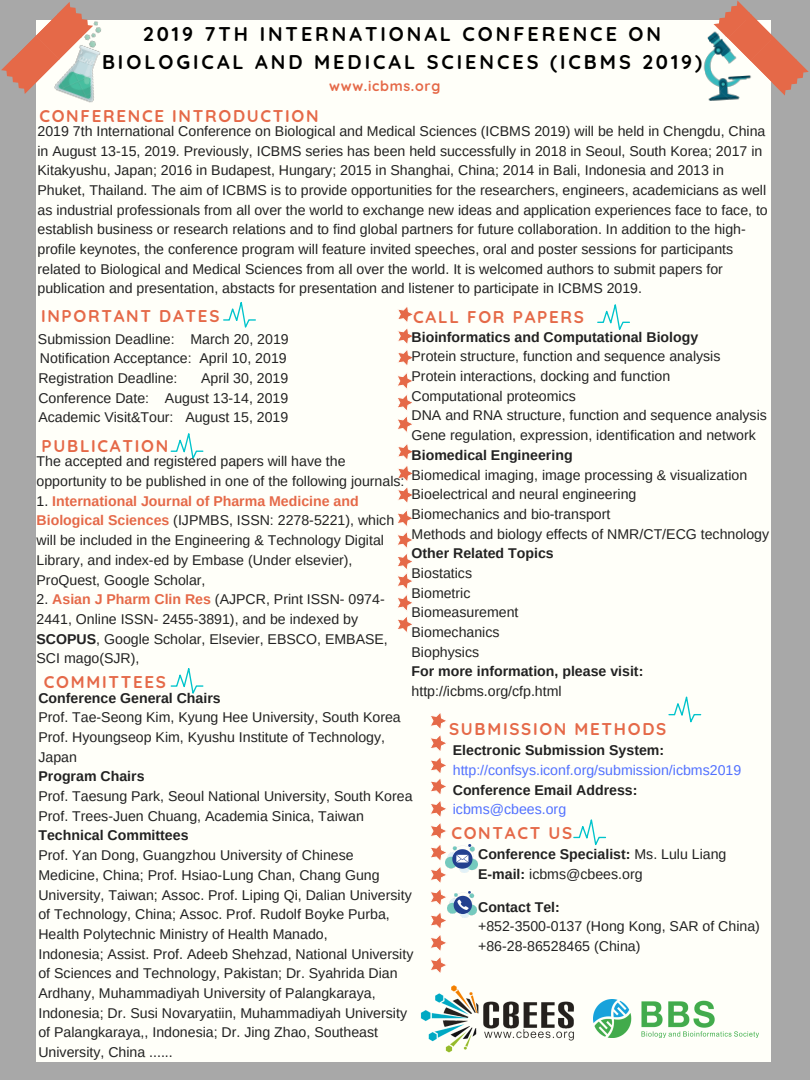
<style>
.page{position:relative;width:810px;height:1080px;background:#a8a8a8}
.page>*{position:absolute;margin:0;border:0;box-sizing:border-box;transform-origin:0 0}
.t1{font:700 19.81px/27.6px "Quicksand";letter-spacing:.15em;color:#000;text-align:center}
.t2{font:700 17px "Quicksand";letter-spacing:.1em;color:#e56948}
.t3{font:14.12px/19.7px "Arimo";color:#222}
.t4{font:700 14.12px/19.7px "Arimo";color:#222}
.t5{font:14.12px "Arimo";color:#5271ff}
.t6{font:700 14.12px "Quicksand";letter-spacing:.05em;color:#e56948}
.s1{font-weight:700;color:#e56948}
.s2{font-weight:700}
.s3{font-weight:400}
</style>
<div class="page">
<div style="left:37px;top:21px;width:734px;height:1041px;background:#fffff9"></div>
<svg style="left:714px;top:0;width:95px;height:96px"></svg>
<svg style="left:1px;top:59px;width:11px;height:18px"></svg>
<svg style="left:431px;top:713px;width:15px;height:260px"></svg>
<svg style="left:398px;top:307px;width:15px;height:125px"></svg>
<svg style="left:398px;top:444px;width:15px;height:189px"></svg>
<img style="left:12px;top:2px;width:149px;height:133px">
<img style="left:703px;top:21px;width:70px;height:80px">
<svg style="left:223px;top:302px;width:33px;height:26px"></svg>
<svg style="left:597px;top:304px;width:33px;height:26px"></svg>
<svg style="left:171px;top:668px;width:32px;height:26px"></svg>
<svg style="left:668px;top:697px;width:33px;height:25px"></svg>
<svg style="left:573px;top:819px;width:33px;height:26px"></svg>
<svg style="left:171px;top:433px;width:32px;height:26px"></svg>
<img style="left:447px;top:891px;width:29px;height:26px">
<img style="left:446px;top:845px;width:31px;height:28px">
<img style="left:420px;top:985px;width:154px;height:68px">
<img style="left:593px;top:999px;width:165px;height:38px">
<h1 class="t1" style="left:102px;top:20px;width:602px">2019 7TH INTERNATIONAL CONFERENCE ON<br>BIOLOGICAL AND MEDICAL SCIENCES (ICBMS 2019)</h1>
<p class="t6" style="left:329px;top:77px;width:113px">www.icbms.org</p>
<p class="t2" style="left:39px;top:105px;width:281px">CONFERENCE INTRODUCTION</p>
<p class="t3" style="left:38px;top:121px;width:732px">2019 7th International Conference on Biological and Medical Sciences (ICBMS 2019) will be held in Chengdu, China in August 13-15, 2019. Previously, ICBMS series has been held successfully in 2018 in Seoul, South Korea; 2017 in Kitakyushu, Japan; 2016 in Budapest, Hungary; 2015 in Shanghai, China; 2014 in Bali, Indonesia and 2013 in Phuket, Thailand. The aim of ICBMS is to provide opportunities for the researchers, engineers, academicians as well as industrial professionals from all over the world to exchange new ideas and application experiences face to face, to establish business or research relations and to find global partners for future collaboration. In addition to the high&shy;profile keynotes, the conference program will feature invited speeches, oral and poster sessions for participants related to Biological and Medical Sciences from all over the world. It is welcomed authors to submit papers for publication and presentation, abstacts for presentation and listener to participate in ICBMS 2019.</p>
<p class="t3" style="left:38px;top:329px;width:252px">Submission Deadline: March 20, 2019<br>Notification Acceptance: April 10, 2019<br>Registration Deadline:</p>
<p class="t2" style="left:41px;top:305px;width:180px">INPORTANT DATES</p>
<p class="t2" style="left:413px;top:306px;width:172px">CALL FOR PAPERS</p>
<p class="t4" style="left:412px;top:327px;width:288px">Bioinformatics and Computational Biology</p>
<p class="t3" style="left:412px;top:347px;width:357px">Protein structure, function and sequence analysis Protein interactions, docking and function<br>Computational proteomics<br>DNA and RNA structure, function and sequence analysis Gene regulation, expression, identification and network</p>
<p class="t4" style="left:412px;top:445px;width:163px">Biomedical Engineering</p>
<p class="t3" style="left:412px;top:465px;width:359px">Biomedical imaging, image processing &amp; visualization Bioelectrical and neural engineering<br>Biomechanics and bio-transport<br>Methods and biology effects of NMR/CT/ECG technology</p>
<p class="t4" style="left:412px;top:544px;width:144px">Other Related Topics</p>
<p class="t3" style="left:412px;top:563px;width:108px">Biostatics<br>Biometric<br>Biomeasurement<br>Biomechanics<br>Biophysics</p>
<p class="t4" style="left:412px;top:662px;width:233px">For more information, please visit:</p>
<p class="t3" style="left:412px;top:681px;width:152px">http://icbms.org/cfp.html</p>
<p class="t3" style="left:38px;top:368px;width:252px;text-align:justify;text-indent:163px">April 30, 2019<br>Conference Date: August 13-14, 2019<br>Academic Visit&amp;Tour: August 15, 2019</p>
<p class="t2" style="left:42px;top:435px;width:128px">PUBLICATION</p>
<p class="t3" style="left:37px;top:452px;width:369px">The accepted and registered papers will have the opportunity to be published in one of the following journals:</p>
<p class="t3" style="left:37px;top:491px;width:359px">1. <span class="s1">International Journal of Pharma Medicine and Biological Sciences</span> (IJPMBS, ISSN: 2278-5221), which will be included in the Engineering &amp; Technology Digital Library, and index-ed by Embase (Under elsevier), ProQuest, Google Scholar,</p>
<p class="t3" style="left:37px;top:589px;width:353px">2. <span class="s1">Asian J Pharm Clin Res</span> (AJPCR, Print ISSN- 0974- 2441, Online ISSN- 2455-3891), and be indexed by <span class="s2">SCOPUS</span>, Google Scholar, Elsevier, EBSCO, EMBASE, SCI mago(SJR),</p>
<p class="t4" style="left:38px;top:688px;width:184px">Conference General Chairs</p>
<p class="t3" style="left:38px;top:708px;width:364px">Prof. Tae-Seong Kim, Kyung Hee University, South Korea<br>Prof. Hyoungseop Kim, Kyushu Institute of Technology,<br>Japan</p>
<p class="t4" style="left:38px;top:767px;width:108px">Program Chairs</p>
<p class="t3" style="left:38px;top:786px;width:376px">Prof. Taesung Park, Seoul National University, South Korea<br>Prof. Trees-Juen Chuang, Academia Sinica, Taiwan</p>
<p class="t4" style="left:38px;top:826px;width:152px">Technical Committees</p>
<p class="t3" style="left:38px;top:845px;width:376px">Prof. Yan Dong, Guangzhou University of Chinese Medicine, China; Prof. Hsiao-Lung Chan, Chang Gung University, Taiwan; Assoc. Prof. Liping Qi, Dalian University of Technology, China; Assoc. Prof. Rudolf Boyke Purba, Health Polytechnic Ministry of Health Manado,<br>Indonesia; Assist. Prof. Adeeb Shehzad, National University of Sciences and Technology, Pakistan; Dr. Syahrida Dian Ardhany, Muhammadiyah University of Palangkaraya, Indonesia; Dr. Susi Novaryatiin, Muhammadiyah University of Palangkaraya,, Indonesia; Dr. Jing Zhao, Southeast University, China ......</p>
<p class="t2" style="left:44px;top:671px;width:124px">COMMITTEES</p>
<p class="t2" style="left:449px;top:718px;width:219px">SUBMISSION METHODS</p>
<p class="t4" style="left:453px;top:740px;width:213px">Electronic Submission System:</p>
<p class="t5" style="left:453px;top:762px;width:290px">http://confsys.iconf.org/submission/icbms2019</p>
<p class="t4" style="left:453px;top:780px;width:186px">Conference Email Address:</p>
<p class="t5" style="left:453px;top:801px;width:115px">icbms@cbees.org</p>
<p class="t4" style="left:478px;top:844px;width:250px">Conference Specialist: <span class="s3">Ms. Lulu Liang<br></span>E-mail: <span class="s3">icbms@cbees.org</span></p>
<p class="t4" style="left:478px;top:897px;width:83px">Contact Tel:</p>
<p class="t3" style="left:478px;top:917px;width:283px">+852-3500-0137 (Hong Kong, SAR of China) +86-28-86528465 (China)</p>
<p class="t2" style="left:451px;top:822px;width:122px">CONTACT US</p>
</div>
